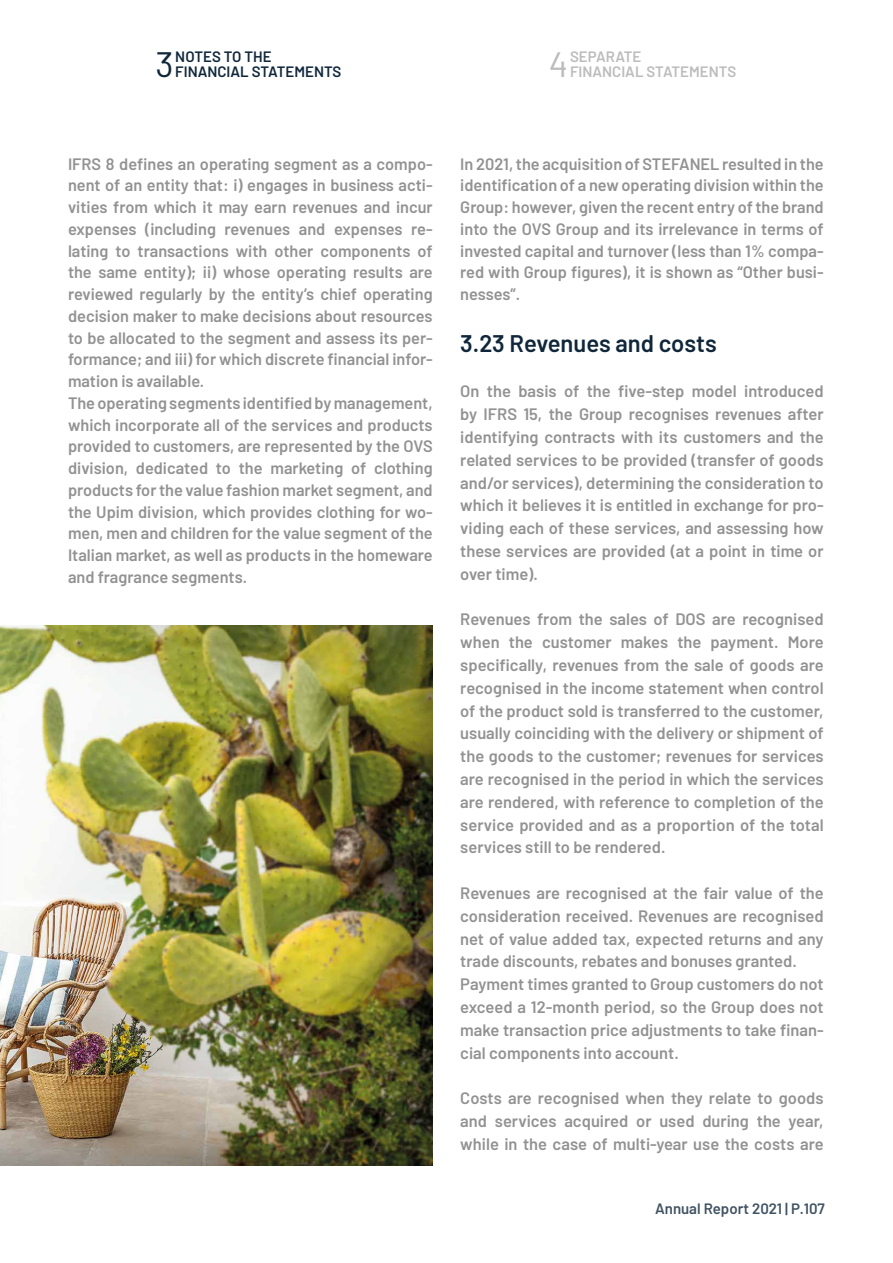
<style>
.page{position:relative;width:893px;height:1263px;background:#fff}
.page>*{position:absolute;margin:0;border:0;box-sizing:border-box;transform-origin:0 0}
.t1{font:35.25px "Barlow";color:#10273b}
.t2{font:35.25px "Barlow";color:#bcbcbc}
.t3{font:600 24px "Barlow";letter-spacing:-.005em;color:#10273b}
.t4{font:600 16.5px/22.8px "Barlow";color:#929292;text-align:justify}
.t5{font:600 15px "Barlow";color:#10273b}
.t6{font:600 15px/15px "Barlow";color:#bcbcbc}
</style>
<div class="page">
<img style="left:0;top:625px;width:433px;height:540px">
<p class="t5" style="left:175px;top:46px;width:98px">NOTES TO THE</p>
<h1 class="t1" style="left:155px;top:39px;width:20px">3</h1>
<p class="t5" style="left:175px;top:61px;width:168px">FINANCIAL STATEMENTS</p>
<p class="t6" style="left:570px;top:48px;width:168px">SEPARATE<br>FINANCIAL STATEMENTS</p>
<h1 class="t2" style="left:549px;top:39px;width:21px">4</h1>
<p class="t4" style="left:68px;top:151px;width:366px;line-height:21.8px;text-align:left">IFRS 8 defines an operating segment as a compo&shy;nent of an entity that: i) engages in business acti&shy;vities from which it may earn revenues and incur expenses (including revenues and expenses re&shy;lating to transactions with other components of the same entity); ii) whose operating results are reviewed regularly by the entity’s chief operating decision maker to make decisions about resources to be allocated to the segment and assess its per&shy;formance; and iii) for which discrete financial infor&shy;mation is available.<br>The operating segments identified by management, which incorporate all of the services and products provided to customers, are represented by the OVS division, dedicated to the marketing of clothing products for the value fashion market segment, and the Upim division, which provides clothing for wo&shy;men, men and children for the value segment of the Italian market, as well as products in the homeware and fragrance segments.</p>
<p class="t4" style="left:460px;top:151px;width:365px;line-height:21.8px">In 2021, the acquisition of STEFANEL resulted in the identification of a new operating division within the Group: however, given the recent entry of the brand into the OVS Group and its irrelevance in terms of invested capital and turnover (less than 1% compa&shy;red with Group figures), it is shown as “Other busi&shy;nesses”.</p>
<h2 class="t3" style="left:460px;top:325px;width:258px">3.23 Revenues and costs</h2>
<p class="t4" style="left:460px;top:379px;width:365px">On the basis of the five-step model introduced by IFRS 15, the Group recognises revenues after identifying contracts with its customers and the related services to be provided (transfer of goods and/or services), determining the consideration to which it believes it is entitled in exchange for pro&shy;viding each of these services, and assessing how these services are provided (at a point in time or over time).</p>
<p class="t4" style="left:460px;top:607px;width:365px">Revenues from the sales of DOS are recognised when the customer makes the payment. More specifically, revenues from the sale of goods are recognised in the income statement when control of the product sold is transferred to the customer, usually coinciding with the delivery or shipment of the goods to the customer; revenues for services are recognised in the period in which the services are rendered, with reference to completion of the service provided and as a proportion of the total services still to be rendered.</p>
<p class="t4" style="left:460px;top:880px;width:365px;text-align:left">Revenues are recognised at the fair value of the consideration received. Revenues are recognised net of value added tax, expected returns and any trade discounts, rebates and bonuses granted.<br>Payment times granted to Group customers do not exceed a 12-month period, so the Group does not make transaction price adjustments to take finan&shy;cial components into account.</p>
<p class="t4" style="left:460px;top:1086px;width:365px">Costs are recognised when they relate to goods and services acquired or used during the year, while in the case of multi-year use the costs are</p>
<p class="t5" style="left:655px;top:1198px;width:171px">Annual Report 2021 | P.107</p>
</div>
